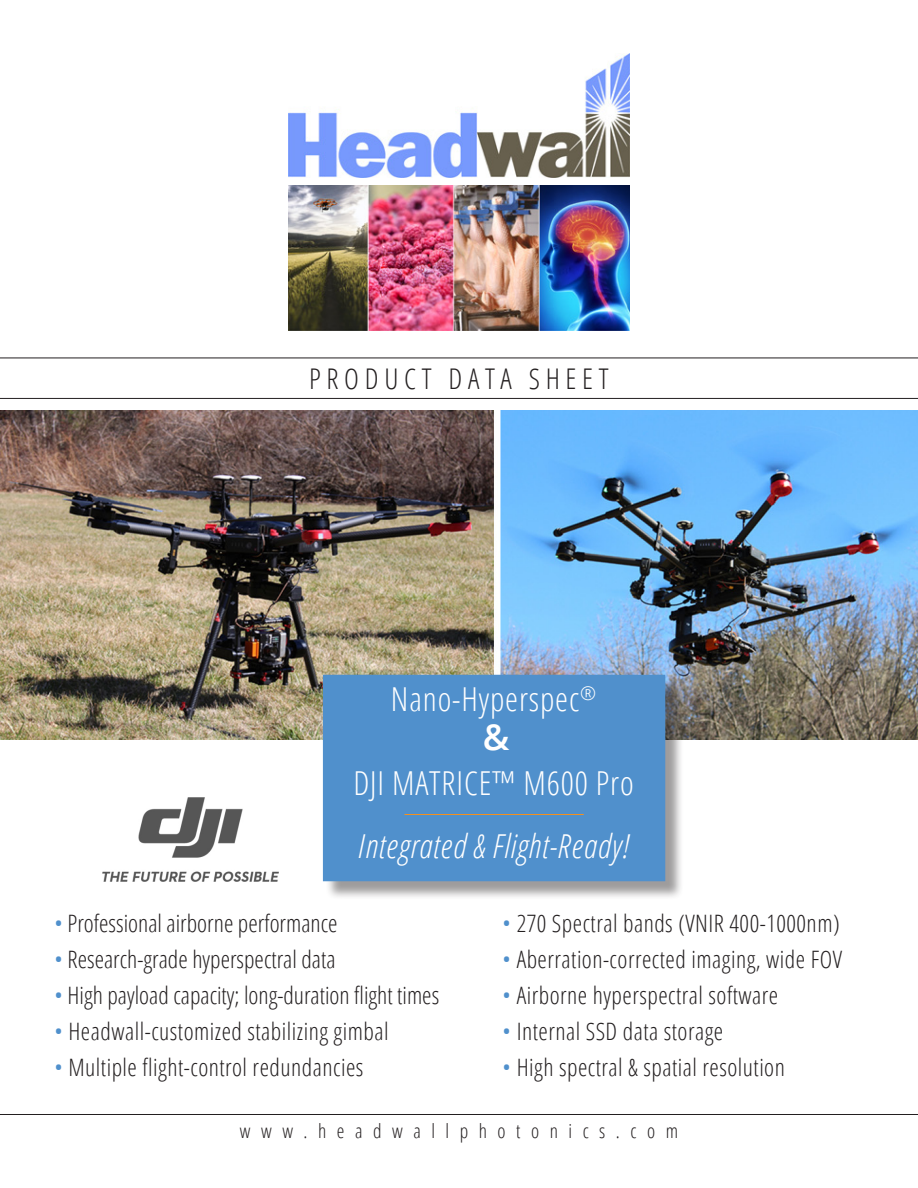
<style>
.page{position:relative;width:918px;height:1188px;background:#fff}
.page>*{position:absolute;margin:0;border:0;box-sizing:border-box;transform-origin:0 0}
.t1{font:600 36px "Open Sans";color:#fff}
.t2{font:300 condensed 33px "Open Sans";letter-spacing:.025em;color:#fff}
.t3{font:italic 300 condensed 33px "Open Sans";letter-spacing:.025em;color:#fff}
.t4{font:300 condensed 28.5px "Open Sans";letter-spacing:.2em;color:#231f20}
.t5{font:300 condensed 24px "Open Sans";letter-spacing:.02em;color:#231f20}
.t6{font:300 condensed 24px "Open Sans";color:#231f20}
.t7{font:300 condensed 19.5px "Open Sans";letter-spacing:.54em;color:#231f20}
.s1{color:#5090cc}
</style>
<div class="page">
<img style="left:289px;top:186px;width:340px;height:144px">
<img style="left:289px;top:54px;width:340px;height:124px">
<hr style="left:0;top:1114px;width:918px;height:1px;background:#231f20">
<hr style="left:0;top:358px;width:918px;height:1px;background:#231f20">
<hr style="left:0;top:398px;width:918px;height:1px;background:#231f20">
<img style="left:0;top:410px;width:917px;height:329px">
<div style="left:325px;top:677px;width:359px;height:223px;background:#231f20;opacity:.44"></div>
<div style="left:323px;top:675px;width:342px;height:206px;background:#5090cc"></div>
<hr style="left:404px;top:814px;width:180px;height:1px;background:#f4901d">
<img style="left:103px;top:797px;width:175px;height:84px">
<p class="t4" style="left:309px;top:359px;width:301px">PRODUCT DATA SHEET</p>
<p class="t2" style="left:391px;top:676px;width:207px">Nano-Hyperspec<sup>®</sup></p>
<p class="t1" style="left:483px;top:713px;width:28px">&amp;</p>
<p class="t2" style="left:353px;top:760px;width:282px">DJI MATRICE™ M600 Pro</p>
<p class="t3" style="left:358px;top:823px;width:273px">Integrated &amp; Flight-Ready!</p>
<p class="t6" style="left:54px;top:907px;width:285px"><span class="s1">•</span> Professional airborne performance</p>
<p class="t6" style="left:54px;top:943px;width:283px"><span class="s1">•</span> Research-grade hyperspectral data</p>
<p class="t6" style="left:54px;top:979px;width:387px"><span class="s1">•</span> High payload capacity; long-duration flight times</p>
<p class="t5" style="left:54px;top:1015px;width:336px"><span class="s1">•</span> Headwall-customized stabilizing gimbal</p>
<p class="t5" style="left:54px;top:1051px;width:311px"><span class="s1">•</span> Multiple flight-control redundancies</p>
<p class="t5" style="left:502px;top:907px;width:339px"><span class="s1">•</span> 270 Spectral bands (VNIR 400-1000nm)</p>
<p class="t5" style="left:502px;top:943px;width:341px"><span class="s1">•</span> Aberration-corrected imaging, wide FOV</p>
<p class="t5" style="left:502px;top:979px;width:278px"><span class="s1">•</span> Airborne hyperspectral software</p>
<p class="t5" style="left:502px;top:1015px;width:223px"><span class="s1">•</span> Internal SSD data storage</p>
<p class="t5" style="left:502px;top:1051px;width:284px"><span class="s1">•</span> High spectral &amp; spatial resolution</p>
<p class="t7" style="left:240px;top:1118px;width:440px">www.headwallphotonics.com</p>
</div>
